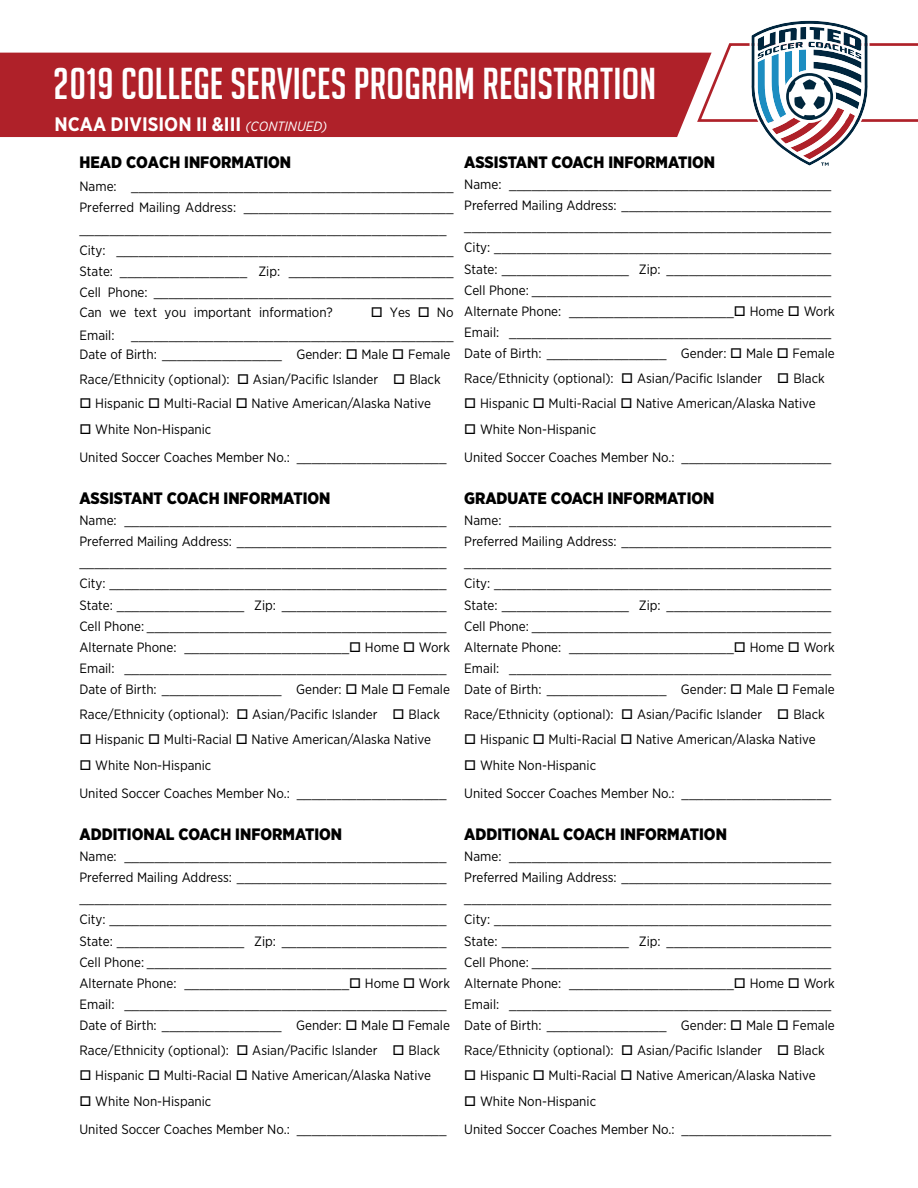
<style>
.page{position:relative;width:918px;height:1188px;background:#fff}
.page>*{position:absolute;margin:0;border:0;box-sizing:border-box;transform-origin:0 0}
.t1{font:43.5px "Big Noodle Titling";letter-spacing:.005em;color:#fff}
.t2{font:700 19.5px "Gotham Narrow";color:#fff}
.t3{font:900 16.5px "Gotham Narrow";color:#000}
.t4{font:13.5px/21px "Gotham Narrow";color:#000}
.s1{font-weight:400;font-style:italic;font-size:13.5px}
</style>
<div class="page">
<div style="left:0;top:53px;width:695px;height:84px;background:#af2129"></div>
<svg style="left:695px;top:20px;width:223px;height:146px"></svg>
<h1 class="t1" style="left:53px;top:60px;width:605px">2019 COLLEGE SERVICES PROGRAM REGISTRATION</h1>
<h2 class="t2" style="left:55px;top:112px;width:274px">NCAA DIVISION II &amp;III <span class="s1">(CONTINUED)</span></h2>
<p class="t3" style="left:80px;top:152px;width:213px">HEAD COACH INFORMATION</p>
<p class="t4" style="left:80px;top:176px;width:376px">Name: ___________________________________________ Preferred Mailing Address: ____________________________ _________________________________________________ City: _____________________________________________ State: _________________ Zip: ______________________ Cell Phone: ________________________________________</p>
<p class="t4" style="left:80px;top:301px;width:255px">Can we text you important information?</p>
<p class="t3" style="left:464px;top:152px;width:252px">ASSISTANT COACH INFORMATION</p>
<p class="t4" style="left:464px;top:174px;width:372px">Name: ___________________________________________ Preferred Mailing Address: ____________________________ _________________________________________________ City: _____________________________________________ State: _________________ Zip: ______________________ Cell Phone: ________________________________________ Alternate Phone: ______________________□ Home □ Work Email: ___________________________________________ Date of Birth: ________________ Gender: □ Male □ Female</p>
<p class="t4" style="left:464px;top:368px;width:362px">Race/Ethnicity (optional): □ Asian/Pacific Islander □ Black</p>
<p class="t4" style="left:464px;top:393px;width:353px">□ Hispanic □ Multi-Racial □ Native American/Alaska Native</p>
<p class="t4" style="left:464px;top:415px;width:369px;line-height:27.8px">□ White Non-Hispanic<br>United Soccer Coaches Member No.: ____________________</p>
<p class="t3" style="left:464px;top:488px;width:252px">GRADUATE COACH INFORMATION</p>
<p class="t4" style="left:464px;top:510px;width:372px">Name: ___________________________________________ Preferred Mailing Address: ____________________________ _________________________________________________ City: _____________________________________________ State: _________________ Zip: ______________________ Cell Phone: ________________________________________ Alternate Phone: ______________________□ Home □ Work Email: ___________________________________________ Date of Birth: ________________ Gender: □ Male □ Female</p>
<p class="t4" style="left:464px;top:704px;width:362px">Race/Ethnicity (optional): □ Asian/Pacific Islander □ Black</p>
<p class="t4" style="left:464px;top:729px;width:353px">□ Hispanic □ Multi-Racial □ Native American/Alaska Native</p>
<p class="t4" style="left:464px;top:751px;width:369px;line-height:27.8px">□ White Non-Hispanic<br>United Soccer Coaches Member No.: ____________________</p>
<p class="t3" style="left:464px;top:824px;width:264px">ADDITIONAL COACH INFORMATION</p>
<p class="t4" style="left:464px;top:846px;width:372px">Name: ___________________________________________ Preferred Mailing Address: ____________________________ _________________________________________________ City: _____________________________________________ State: _________________ Zip: ______________________ Cell Phone: ________________________________________ Alternate Phone: ______________________□ Home □ Work Email: ___________________________________________ Date of Birth: ________________ Gender: □ Male □ Female</p>
<p class="t4" style="left:464px;top:1040px;width:362px">Race/Ethnicity (optional): □ Asian/Pacific Islander □ Black</p>
<p class="t4" style="left:464px;top:1065px;width:353px">□ Hispanic □ Multi-Racial □ Native American/Alaska Native</p>
<p class="t4" style="left:464px;top:1087px;width:369px;line-height:27.8px">□ White Non-Hispanic<br>United Soccer Coaches Member No.: ____________________</p>
<p class="t4" style="left:80px;top:301px;width:376px;line-height:23px;text-align:right">□ Yes □ No<br>Email: ___________________________________________</p>
<p class="t4" style="left:80px;top:342px;width:372px;line-height:25px">Date of Birth: ________________ Gender: □ Male □ Female<br>Race/Ethnicity (optional): □ Asian/Pacific Islander □ Black</p>
<p class="t4" style="left:79px;top:393px;width:353px">□ Hispanic □ Multi-Racial □ Native American/Alaska Native</p>
<p class="t4" style="left:79px;top:415px;width:369px;line-height:27.8px">□ White Non-Hispanic<br>United Soccer Coaches Member No.: ____________________</p>
<p class="t3" style="left:80px;top:488px;width:252px">ASSISTANT COACH INFORMATION</p>
<p class="t4" style="left:79px;top:510px;width:372px">Name: ___________________________________________ Preferred Mailing Address: ____________________________ _________________________________________________ City: _____________________________________________ State: _________________ Zip: ______________________ Cell Phone: ________________________________________ Alternate Phone: ______________________□ Home □ Work Email: ___________________________________________ Date of Birth: ________________ Gender: □ Male □ Female</p>
<p class="t4" style="left:80px;top:704px;width:362px">Race/Ethnicity (optional): □ Asian/Pacific Islander □ Black</p>
<p class="t4" style="left:79px;top:729px;width:353px">□ Hispanic □ Multi-Racial □ Native American/Alaska Native</p>
<p class="t4" style="left:79px;top:751px;width:369px;line-height:27.8px">□ White Non-Hispanic<br>United Soccer Coaches Member No.: ____________________</p>
<p class="t3" style="left:80px;top:824px;width:264px">ADDITIONAL COACH INFORMATION</p>
<p class="t4" style="left:79px;top:846px;width:372px">Name: ___________________________________________ Preferred Mailing Address: ____________________________ _________________________________________________ City: _____________________________________________ State: _________________ Zip: ______________________ Cell Phone: ________________________________________ Alternate Phone: ______________________□ Home □ Work Email: ___________________________________________ Date of Birth: ________________ Gender: □ Male □ Female</p>
<p class="t4" style="left:80px;top:1040px;width:362px">Race/Ethnicity (optional): □ Asian/Pacific Islander □ Black</p>
<p class="t4" style="left:79px;top:1065px;width:353px">□ Hispanic □ Multi-Racial □ Native American/Alaska Native</p>
<p class="t4" style="left:79px;top:1087px;width:369px;line-height:27.8px">□ White Non-Hispanic<br>United Soccer Coaches Member No.: ____________________</p>
</div>
